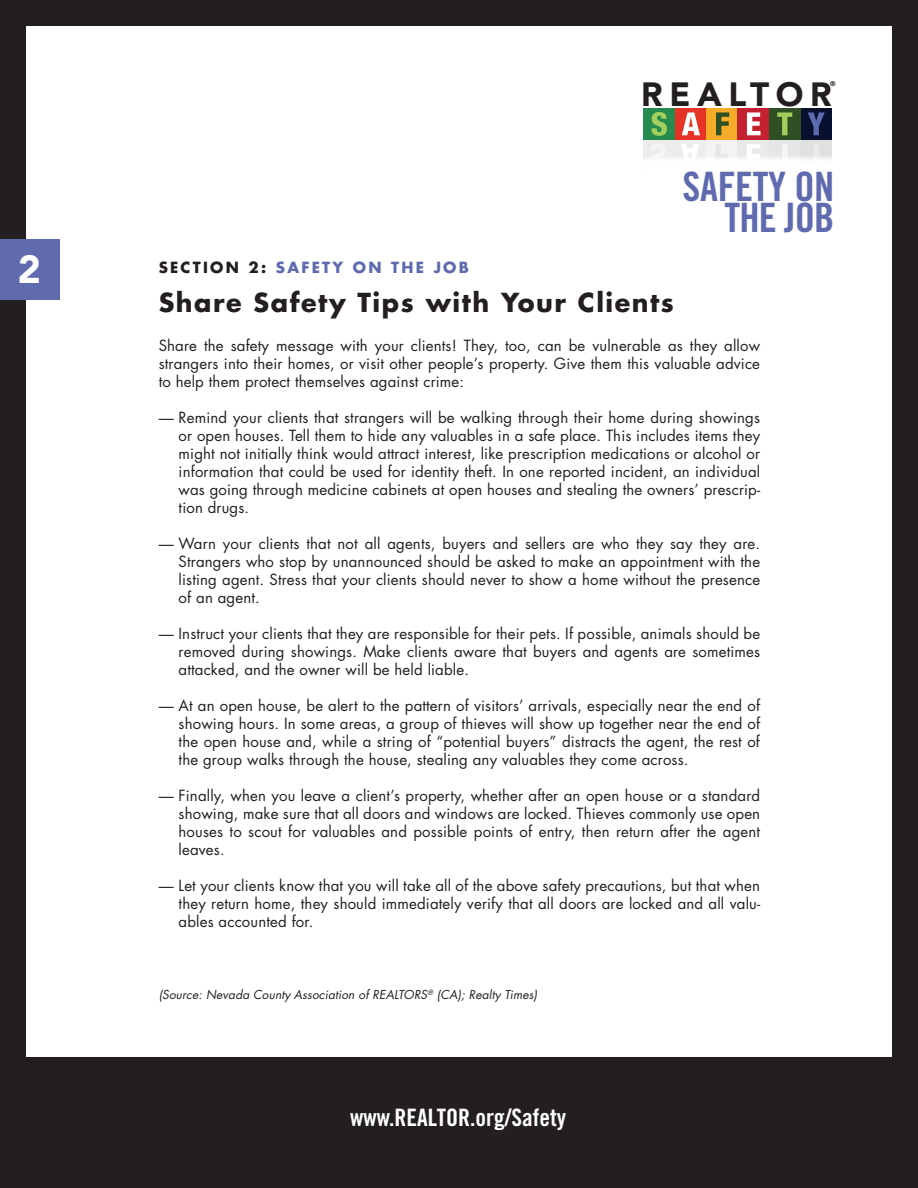
<style>
.page{position:relative;width:918px;height:1188px;background:#fff}
.page>*{position:absolute;margin:0;border:0;box-sizing:border-box;transform-origin:0 0}
.t1{font:40.5px/31.5px "Trade Gothic LT Std Bd Cn 20";letter-spacing:-.01em;color:#5f6aaf;text-align:right}
.t2{font:900 39px "Avenir LT Std";color:#fff}
.t3{font:900 33.3px "Avenir LT Std";letter-spacing:.2em;color:#231f20}
.t4{font:700 25.5px "Futura";letter-spacing:.06em;color:#231f20}
.t5{font:24px "Trade Gothic LT Std Bd Cn 20";color:#fff}
.t6{font:15px/18px "Futura";letter-spacing:.01em;color:#231f20;text-align:justify}
.t7{font:700 15px "Futura";letter-spacing:.15em;color:#231f20}
.t8{font:700 15px "Futura";color:#5f6aaf}
.t9{font:italic 12px "Futura";letter-spacing:.01em;color:#231f20}
.t10{font:900 6.9px "Avenir LT Std";color:#231f20}
.s1{color:#5f6aaf}
</style>
<div class="page">
<div style="left:0;top:0;width:25px;height:1188px;background:#231f20"></div>
<div style="left:892px;top:0;width:26px;height:1188px;background:#231f20"></div>
<div style="left:0;top:0;width:918px;height:25px;background:#231f20"></div>
<div style="left:0;top:1058px;width:918px;height:130px;background:#231f20"></div>
<img style="left:644px;top:140px;width:188px;height:19px">
<div style="left:644px;top:108px;width:31px;height:32px;background:#268b4f"></div>
<div style="left:675px;top:108px;width:31px;height:32px;background:#e53326"></div>
<div style="left:706px;top:108px;width:32px;height:32px;background:#f6ac28"></div>
<div style="left:800px;top:108px;width:32px;height:32px;background:#08102f"></div>
<div style="left:769px;top:108px;width:31px;height:32px;background:#2f5025"></div>
<div style="left:738px;top:108px;width:31px;height:32px;background:#c5202f"></div>
<svg style="left:652px;top:112px;width:15px;height:24px"></svg>
<svg style="left:682px;top:112px;width:18px;height:23px"></svg>
<svg style="left:716px;top:112px;width:13px;height:23px"></svg>
<svg style="left:747px;top:112px;width:14px;height:23px"></svg>
<svg style="left:777px;top:112px;width:15px;height:23px"></svg>
<svg style="left:808px;top:112px;width:17px;height:23px"></svg>
<div style="left:0;top:239px;width:59px;height:60px;background:#5f6aaf"></div>
<h3 class="t3" style="left:641px;top:74px;width:192px">REALTOR</h3>
<p class="t10" style="left:830px;top:79px;width:7px">®</p>
<h1 class="t1" style="left:683px;top:170px;width:153px">SAFETY ON<br>THE JOB</h1>
<h2 class="t2" style="left:18px;top:246px;width:25px">2</h2>
<p class="t7" style="left:159px;top:257px;width:209px">Section 2: <span class="s1">SAFET Y ON</span></p>
<p class="t8" style="left:391px;top:257px;width:79px">THE JOB</p>
<h3 class="t4" style="left:159px;top:285px;width:517px">Share Safety Tips with Your Clients</h3>
<p class="t6" style="left:159px;top:336px;width:603px">Share the safety message with your clients! They, too, can be vulnerable as they allow strangers into their homes, or visit other people’s property. Give them this valuable advice to help them protect themselves against crime:</p>
<p class="t6" style="left:179px;top:408px;width:583px;text-indent:-20px">— Remind your clients that strangers will be walking through their home during showings or open houses. Tell them to hide any valuables in a safe place. This includes items they might not initially think would attract interest, like prescription medications or alcohol or information that could be used for identity theft. In one reported incident, an individual was going through medicine cabinets at open houses and stealing the owners’ prescrip&shy;tion drugs.</p>
<p class="t6" style="left:179px;top:534px;width:583px;text-indent:-20px">— Warn your clients that not all agents, buyers and sellers are who they say they are.<br>Strangers who stop by unannounced should be asked to make an appointment with the listing agent. Stress that your clients should never to show a home without the presence of an agent.</p>
<p class="t6" style="left:179px;top:624px;width:583px;text-indent:-20px">— Instruct your clients that they are responsible for their pets. If possible, animals should be removed during showings. Make clients aware that buyers and agents are sometimes attacked, and the owner will be held liable.</p>
<p class="t6" style="left:179px;top:696px;width:583px;text-indent:-20px">— At an open house, be alert to the pattern of visitors’ arrivals, especially near the end of showing hours. In some areas, a group of thieves will show up together near the end of the open house and, while a string of “potential buyers” distracts the agent, the rest of the group walks through the house, stealing any valuables they come across.</p>
<p class="t6" style="left:179px;top:786px;width:583px;text-indent:-20px">— Finally, when you leave a client’s property, whether after an open house or a standard showing, make sure that all doors and windows are locked. Thieves commonly use open houses to scout for valuables and possible points of entry, then return after the agent leaves.</p>
<p class="t6" style="left:179px;top:876px;width:583px;text-indent:-20px">— Let your clients know that you will take all of the above safety precautions, but that when they return home, they should immediately verify that all doors are locked and all valu&shy;ables accounted for.</p>
<p class="t9" style="left:159px;top:986px;width:380px">(Source: Nevada County Association of REALTORS<sup>®</sup> (CA); Realty Times)</p>
<h3 class="t5" style="left:350px;top:1103px;width:217px">www.REALTOR.org/Safety</h3>
</div>
